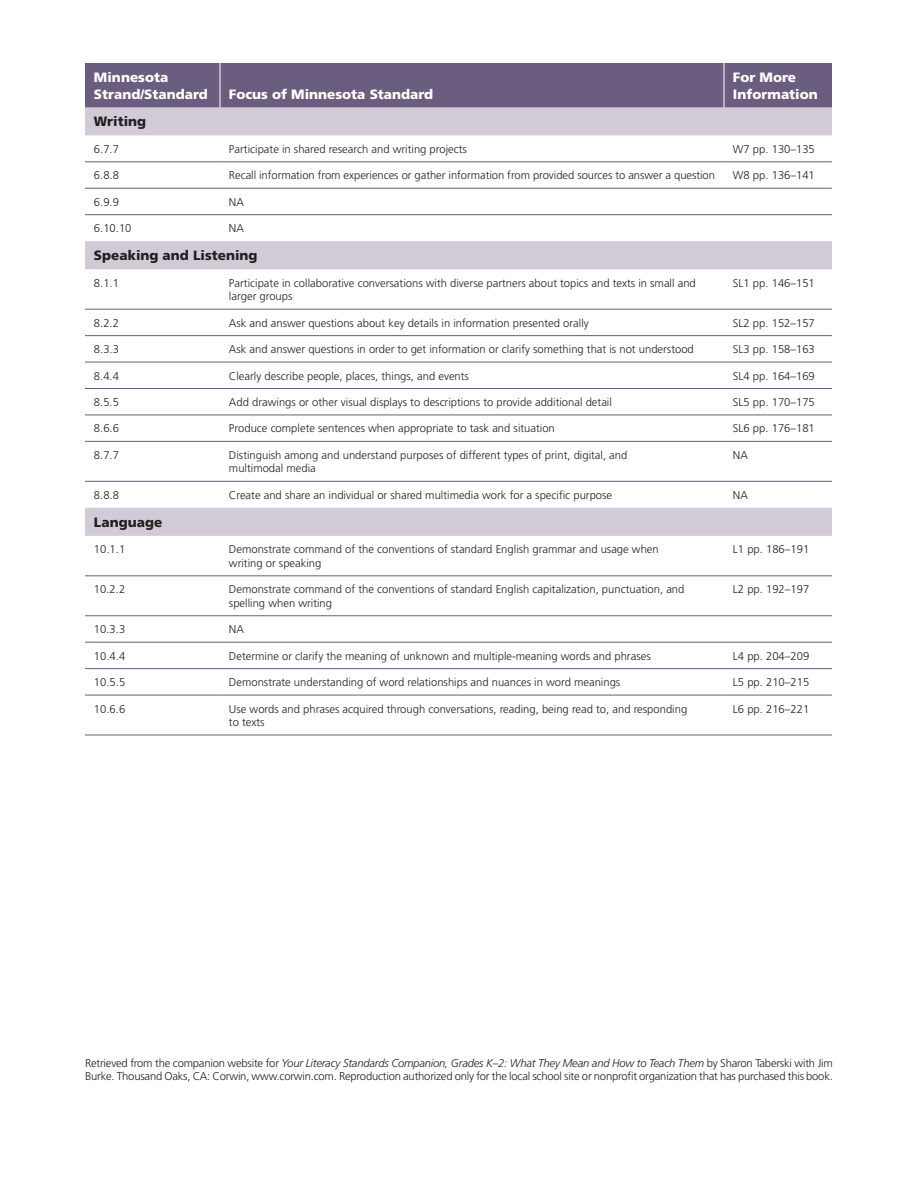
<style>
.page{position:relative;width:918px;height:1188px;background:#fff}
.page>*{position:absolute;margin:0;border:0;box-sizing:border-box;transform-origin:0 0}
.t1{font:900 13.5px/16.5px "Frutiger LT Std";color:#fff}
.t2{font:900 13.5px "Frutiger LT Std";color:#231f20}
.t3{font:300 11.25px/13.5px "Frutiger LT Std";color:#231f20}
.t4{font:300 11.25px/13.5px "Frutiger LT Std";letter-spacing:-.02em;color:#231f20}
.s1{font-style:italic}
</style>
<div class="page">
<div style="left:85px;top:63px;width:747px;height:45px;background:#6a5d7f"></div>
<svg style="left:85px;top:108px;width:747px;height:428px"></svg>
<hr style="left:220px;top:63px;width:1px;height:45px;background:#fff">
<hr style="left:724px;top:63px;width:1px;height:45px;background:#fff">
<hr style="left:85px;top:161px;width:135px;height:1px;background:#6a5d7f">
<hr style="left:220px;top:161px;width:504px;height:1px;background:#6a5d7f">
<hr style="left:724px;top:161px;width:108px;height:1px;background:#6a5d7f">
<hr style="left:85px;top:188px;width:135px;height:1px;background:#6a5d7f">
<hr style="left:220px;top:188px;width:504px;height:1px;background:#6a5d7f">
<hr style="left:724px;top:188px;width:108px;height:1px;background:#6a5d7f">
<hr style="left:85px;top:214px;width:135px;height:1px;background:#6a5d7f">
<hr style="left:220px;top:214px;width:504px;height:1px;background:#6a5d7f">
<hr style="left:724px;top:214px;width:108px;height:1px;background:#6a5d7f">
<hr style="left:85px;top:309px;width:135px;height:1px;background:#6a5d7f">
<hr style="left:220px;top:309px;width:504px;height:1px;background:#6a5d7f">
<hr style="left:724px;top:309px;width:108px;height:1px;background:#6a5d7f">
<hr style="left:85px;top:335px;width:135px;height:1px;background:#6a5d7f">
<hr style="left:220px;top:335px;width:504px;height:1px;background:#6a5d7f">
<hr style="left:724px;top:335px;width:108px;height:1px;background:#6a5d7f">
<hr style="left:85px;top:362px;width:135px;height:1px;background:#6a5d7f">
<hr style="left:220px;top:362px;width:504px;height:1px;background:#6a5d7f">
<hr style="left:724px;top:362px;width:108px;height:1px;background:#6a5d7f">
<hr style="left:85px;top:388px;width:135px;height:1px;background:#6a5d7f">
<hr style="left:220px;top:388px;width:504px;height:1px;background:#6a5d7f">
<hr style="left:724px;top:388px;width:108px;height:1px;background:#6a5d7f">
<hr style="left:85px;top:415px;width:135px;height:1px;background:#6a5d7f">
<hr style="left:220px;top:415px;width:504px;height:1px;background:#6a5d7f">
<hr style="left:724px;top:415px;width:108px;height:1px;background:#6a5d7f">
<hr style="left:85px;top:575px;width:135px;height:1px;background:#6a5d7f">
<hr style="left:220px;top:575px;width:504px;height:1px;background:#6a5d7f">
<hr style="left:724px;top:575px;width:108px;height:1px;background:#6a5d7f">
<hr style="left:85px;top:615px;width:135px;height:1px;background:#6a5d7f">
<hr style="left:220px;top:615px;width:504px;height:1px;background:#6a5d7f">
<hr style="left:724px;top:615px;width:108px;height:1px;background:#6a5d7f">
<hr style="left:85px;top:642px;width:135px;height:1px;background:#6a5d7f">
<hr style="left:220px;top:642px;width:504px;height:1px;background:#6a5d7f">
<hr style="left:724px;top:642px;width:108px;height:1px;background:#6a5d7f">
<hr style="left:85px;top:668px;width:135px;height:1px;background:#6a5d7f">
<hr style="left:220px;top:668px;width:504px;height:1px;background:#6a5d7f">
<hr style="left:724px;top:668px;width:108px;height:1px;background:#6a5d7f">
<hr style="left:85px;top:695px;width:135px;height:1px;background:#6a5d7f">
<hr style="left:220px;top:695px;width:504px;height:1px;background:#6a5d7f">
<hr style="left:724px;top:695px;width:108px;height:1px;background:#6a5d7f">
<hr style="left:85px;top:735px;width:135px;height:1px;background:#6a5d7f">
<hr style="left:220px;top:735px;width:504px;height:1px;background:#6a5d7f">
<hr style="left:724px;top:735px;width:108px;height:1px;background:#6a5d7f">
<hr style="left:85px;top:441px;width:135px;height:1px;background:#6a5d7f">
<hr style="left:220px;top:441px;width:504px;height:1px;background:#6a5d7f">
<hr style="left:724px;top:441px;width:108px;height:1px;background:#6a5d7f">
<hr style="left:85px;top:481px;width:135px;height:1px;background:#6a5d7f">
<hr style="left:220px;top:481px;width:504px;height:1px;background:#6a5d7f">
<hr style="left:724px;top:481px;width:108px;height:1px;background:#6a5d7f">
<p class="t1" style="left:94px;top:69px;width:115px">Minnesota<br>Strand/Standard</p>
<p class="t1" style="left:229px;top:86px;width:206px">Focus of Minnesota Standard</p>
<p class="t1" style="left:733px;top:69px;width:86px">For More<br>Information</p>
<p class="t2" style="left:94px;top:113px;width:54px">Writing</p>
<p class="t3" style="left:94px;top:142px;width:27px">6.7.7</p>
<p class="t3" style="left:229px;top:142px;width:239px">Participate in shared research and writing projects</p>
<p class="t3" style="left:733px;top:142px;width:83px">W7 pp. 130–135</p>
<p class="t3" style="left:94px;top:169px;width:27px">6.8.8</p>
<p class="t3" style="left:229px;top:169px;width:488px">Recall information from experiences or gather information from provided sources to answer a question</p>
<p class="t3" style="left:733px;top:169px;width:83px">W8 pp. 136–141</p>
<p class="t3" style="left:94px;top:195px;width:27px">6.9.9</p>
<p class="t3" style="left:229px;top:195px;width:17px">NA</p>
<p class="t3" style="left:94px;top:222px;width:39px">6.10.10</p>
<p class="t3" style="left:229px;top:222px;width:17px">NA</p>
<p class="t2" style="left:94px;top:247px;width:165px">Speaking and Listening</p>
<p class="t3" style="left:94px;top:276px;width:27px">8.1.1</p>
<p class="t3" style="left:229px;top:276px;width:468px">Participate in collaborative conversations with diverse partners about topics and texts in small and larger groups</p>
<p class="t3" style="left:733px;top:276px;width:83px">SL1 pp. 146–151</p>
<p class="t3" style="left:94px;top:316px;width:27px">8.2.2</p>
<p class="t3" style="left:229px;top:316px;width:361px">Ask and answer questions about key details in information presented orally</p>
<p class="t3" style="left:733px;top:316px;width:83px">SL2 pp. 152–157</p>
<p class="t3" style="left:94px;top:343px;width:27px">8.3.3</p>
<p class="t3" style="left:229px;top:343px;width:466px">Ask and answer questions in order to get information or clarify something that is not understood</p>
<p class="t3" style="left:733px;top:343px;width:83px">SL3 pp. 158–163</p>
<p class="t3" style="left:94px;top:369px;width:27px">8.4.4</p>
<p class="t3" style="left:229px;top:369px;width:242px">Clearly describe people, places, things, and events</p>
<p class="t3" style="left:733px;top:369px;width:83px">SL4 pp. 164–169</p>
<p class="t3" style="left:94px;top:395px;width:27px">8.5.5</p>
<p class="t3" style="left:229px;top:395px;width:384px">Add drawings or other visual displays to descriptions to provide additional detail</p>
<p class="t3" style="left:733px;top:395px;width:83px">SL5 pp. 170–175</p>
<p class="t3" style="left:94px;top:422px;width:27px">8.6.6</p>
<p class="t3" style="left:229px;top:422px;width:327px">Produce complete sentences when appropriate to task and situation</p>
<p class="t3" style="left:733px;top:422px;width:83px">SL6 pp. 176–181</p>
<p class="t3" style="left:94px;top:448px;width:27px">8.7.7</p>
<p class="t3" style="left:229px;top:448px;width:400px">Distinguish among and understand purposes of different types of print, digital, and multimodal media</p>
<p class="t3" style="left:733px;top:448px;width:17px">NA</p>
<p class="t3" style="left:94px;top:488px;width:27px">8.8.8</p>
<p class="t3" style="left:229px;top:488px;width:385px">Create and share an individual or shared multimedia work for a specific purpose</p>
<p class="t3" style="left:733px;top:488px;width:17px">NA</p>
<p class="t2" style="left:94px;top:514px;width:70px">Language</p>
<p class="t3" style="left:94px;top:543px;width:33px">10.1.1</p>
<p class="t3" style="left:229px;top:543px;width:431px">Demonstrate command of the conventions of standard English grammar and usage when writing or speaking</p>
<p class="t3" style="left:733px;top:543px;width:78px">L1 pp. 186–191</p>
<p class="t3" style="left:94px;top:583px;width:33px">10.2.2</p>
<p class="t3" style="left:229px;top:583px;width:457px">Demonstrate command of the conventions of standard English capitalization, punctuation, and spelling when writing</p>
<p class="t3" style="left:733px;top:583px;width:78px">L2 pp. 192–197</p>
<p class="t3" style="left:94px;top:623px;width:33px">10.3.3</p>
<p class="t3" style="left:229px;top:623px;width:17px">NA</p>
<p class="t3" style="left:94px;top:649px;width:33px">10.4.4</p>
<p class="t3" style="left:229px;top:649px;width:423px">Determine or clarify the meaning of unknown and multiple-meaning words and phrases</p>
<p class="t3" style="left:733px;top:649px;width:78px">L4 pp. 204–209</p>
<p class="t3" style="left:94px;top:676px;width:33px">10.5.5</p>
<p class="t3" style="left:229px;top:676px;width:393px">Demonstrate understanding of word relationships and nuances in word meanings</p>
<p class="t3" style="left:733px;top:676px;width:78px">L5 pp. 210–215</p>
<p class="t3" style="left:94px;top:702px;width:33px">10.6.6</p>
<p class="t3" style="left:229px;top:702px;width:460px">Use words and phrases acquired through conversations, reading, being read to, and responding to texts</p>
<p class="t3" style="left:733px;top:702px;width:78px">L6 pp. 216–221</p>
<p class="t4" style="left:85px;top:1056px;width:749px">Retrieved from the companion website for <span class="s1">Your Literacy Standards Companion, Grades K–2: What They Mean and How to Teach Them</span> by Sharon Taberski with Jim<br>Burke. Thousand Oaks, CA: Corwin, www.corwin.com. Reproduction authorized only for the local school site or nonprofit organization that has purchased this book.</p>
</div>
